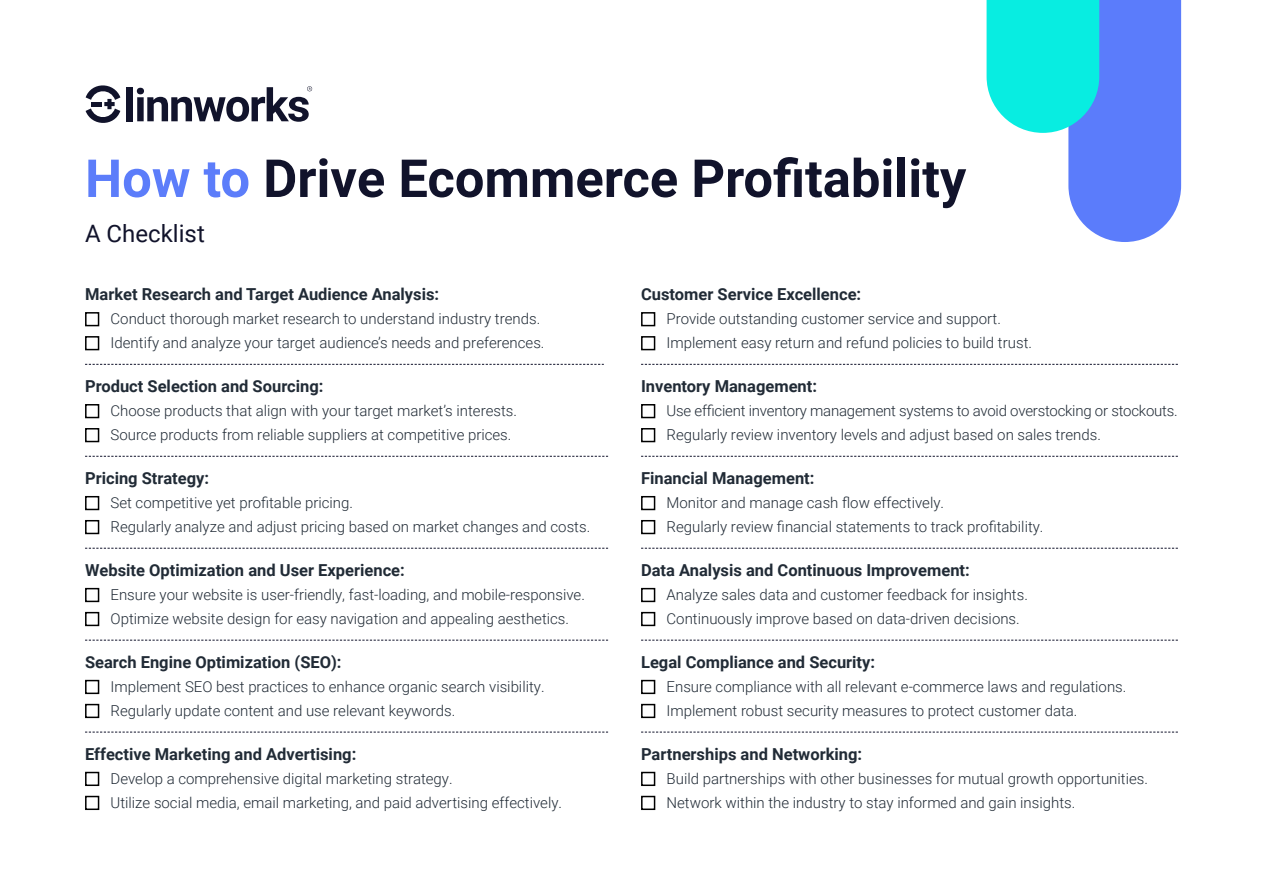
<style>
.page{position:relative;width:1263px;height:893px;background:#fff}
.page>*{position:absolute;margin:0;border:0;box-sizing:border-box;transform-origin:0 0}
.t1{font:700 52.5px "Roboto";color:#11132b}
.t2{font:24px "Roboto";color:#11132b}
.t3{font:700 16.5px "Roboto";color:#212b36}
.t4{font:300 15px/24px "Roboto";color:#212b36}
.s1{color:#5c7dfa}
</style>
<div class="page">
<svg style="left:85px;top:364px;width:519px;height:1px"></svg>
<svg style="left:85px;top:456px;width:523px;height:1px"></svg>
<svg style="left:85px;top:548px;width:523px;height:1px"></svg>
<svg style="left:85px;top:640px;width:523px;height:1px"></svg>
<svg style="left:85px;top:732px;width:523px;height:1px"></svg>
<svg style="left:641px;top:364px;width:537px;height:1px"></svg>
<svg style="left:641px;top:456px;width:537px;height:1px"></svg>
<svg style="left:641px;top:548px;width:537px;height:1px"></svg>
<svg style="left:641px;top:640px;width:537px;height:1px"></svg>
<svg style="left:641px;top:732px;width:537px;height:1px"></svg>
<svg style="left:86px;top:85px;width:34px;height:38px"></svg>
<div style="left:127px;top:87px;width:6px;height:34px;background:#11132b"></div>
<svg style="left:137px;top:86px;width:175px;height:36px"></svg>
<svg style="left:986px;top:0;width:195px;height:242px"></svg>
<div style="left:641px;top:772px;width:14px;height:14px;border:2px solid #000"></div>
<div style="left:641px;top:796px;width:14px;height:14px;border:2px solid #000"></div>
<div style="left:641px;top:680px;width:14px;height:14px;border:2px solid #000"></div>
<div style="left:641px;top:704px;width:14px;height:14px;border:2px solid #000"></div>
<div style="left:641px;top:588px;width:14px;height:14px;border:2px solid #000"></div>
<div style="left:641px;top:612px;width:14px;height:14px;border:2px solid #000"></div>
<div style="left:641px;top:496px;width:14px;height:14px;border:2px solid #000"></div>
<div style="left:641px;top:520px;width:14px;height:14px;border:2px solid #000"></div>
<div style="left:641px;top:404px;width:14px;height:14px;border:2px solid #000"></div>
<div style="left:641px;top:428px;width:14px;height:14px;border:2px solid #000"></div>
<div style="left:641px;top:312px;width:14px;height:14px;border:2px solid #000"></div>
<div style="left:641px;top:336px;width:14px;height:14px;border:2px solid #000"></div>
<div style="left:85px;top:772px;width:14px;height:14px;border:2px solid #000"></div>
<div style="left:85px;top:796px;width:14px;height:14px;border:2px solid #000"></div>
<div style="left:85px;top:680px;width:14px;height:14px;border:2px solid #000"></div>
<div style="left:85px;top:704px;width:14px;height:14px;border:2px solid #000"></div>
<div style="left:85px;top:588px;width:14px;height:14px;border:2px solid #000"></div>
<div style="left:85px;top:612px;width:14px;height:14px;border:2px solid #000"></div>
<div style="left:85px;top:496px;width:14px;height:14px;border:2px solid #000"></div>
<div style="left:85px;top:520px;width:14px;height:14px;border:2px solid #000"></div>
<div style="left:85px;top:404px;width:14px;height:14px;border:2px solid #000"></div>
<div style="left:85px;top:428px;width:14px;height:14px;border:2px solid #000"></div>
<div style="left:85px;top:312px;width:14px;height:14px;border:2px solid #000"></div>
<div style="left:85px;top:336px;width:14px;height:14px;border:2px solid #000"></div>
<h1 class="t1" style="left:85px;top:142px;width:883px"><span class="s1">How to</span> Drive Ecommerce Profitability</h1>
<h2 class="t2" style="left:85px;top:220px;width:121px">A Checklist</h2>
<p class="t3" style="left:85px;top:287px;width:356px">Market Research and Target Audience Analysis:</p>
<p class="t4" style="left:111px;top:308px;width:435px">Conduct thorough market research to understand industry trends.<br>Identify and analyze your target audience’s needs and preferences.</p>
<p class="t3" style="left:85px;top:379px;width:240px">Product Selection and Sourcing:</p>
<p class="t4" style="left:111px;top:400px;width:408px">Choose products that align with your target market’s interests.<br>Source products from reliable suppliers at competitive prices.</p>
<p class="t3" style="left:85px;top:471px;width:125px">Pricing Strategy:</p>
<p class="t4" style="left:111px;top:490px;width:481px">Set competitive yet profitable pricing.<br>Regularly analyze and adjust pricing based on market changes and costs.</p>
<p class="t3" style="left:85px;top:563px;width:321px">Website Optimization and User Experience:</p>
<p class="t4" style="left:111px;top:584px;width:476px">Ensure your website is user-friendly, fast-loading, and mobile-responsive.<br>Optimize website design for easy navigation and appealing aesthetics.</p>
<p class="t3" style="left:85px;top:655px;width:258px">Search Engine Optimization (SEO):</p>
<p class="t4" style="left:111px;top:676px;width:435px">Implement SEO best practices to enhance organic search visibility.<br>Regularly update content and use relevant keywords.</p>
<p class="t3" style="left:85px;top:747px;width:273px">Effective Marketing and Advertising:</p>
<p class="t4" style="left:111px;top:768px;width:453px">Develop a comprehensive digital marketing strategy.<br>Utilize social media, email marketing, and paid advertising effectively.</p>
<p class="t3" style="left:641px;top:287px;width:222px">Customer Service Excellence:</p>
<p class="t4" style="left:666px;top:308px;width:367px">Provide outstanding customer service and support.<br>Implement easy return and refund policies to build trust.</p>
<p class="t3" style="left:641px;top:379px;width:178px">Inventory Management:</p>
<p class="t4" style="left:666px;top:398px;width:513px">Use efficient inventory management systems to avoid overstocking or stockouts.<br>Regularly review inventory levels and adjust based on sales trends.</p>
<p class="t3" style="left:641px;top:471px;width:175px">Financial Management:</p>
<p class="t4" style="left:666px;top:490px;width:378px">Monitor and manage cash flow effectively.<br>Regularly review financial statements to track profitability.</p>
<p class="t3" style="left:641px;top:563px;width:330px">Data Analysis and Continuous Improvement:</p>
<p class="t4" style="left:666px;top:584px;width:363px">Analyze sales data and customer feedback for insights.<br>Continuously improve based on data-driven decisions.</p>
<p class="t3" style="left:641px;top:655px;width:236px">Legal Compliance and Security:</p>
<p class="t4" style="left:666px;top:676px;width:461px">Ensure compliance with all relevant e-commerce laws and regulations.<br>Implement robust security measures to protect customer data.</p>
<p class="t3" style="left:641px;top:747px;width:223px">Partnerships and Networking:</p>
<p class="t4" style="left:666px;top:768px;width:483px">Build partnerships with other businesses for mutual growth opportunities.<br>Network within the industry to stay informed and gain insights.</p>
</div>
